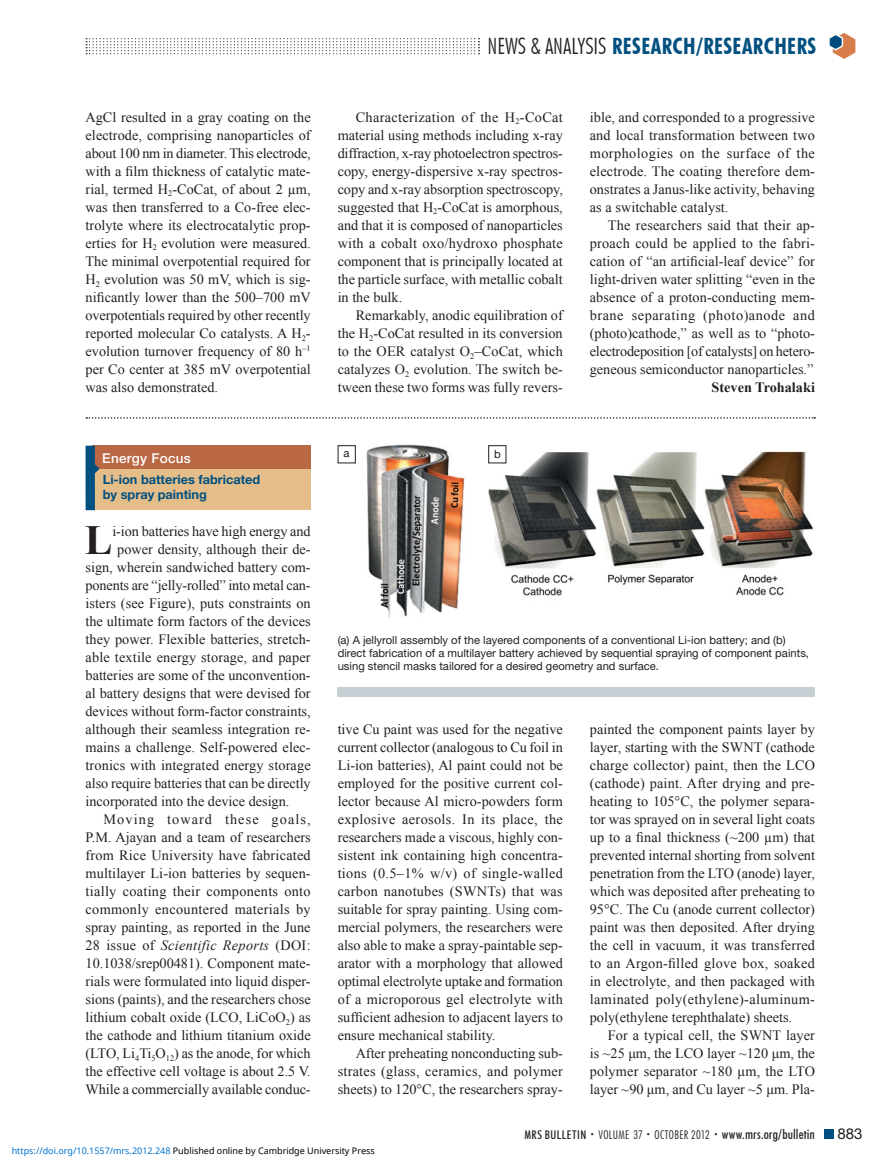
<style>
.page{position:relative;width:878px;height:1175px;background:#fff}
.page>*{position:absolute;margin:0;border:0;box-sizing:border-box;transform-origin:0 0}
.t1{font:700 41.4px "Times New Roman";color:#231f20}
.t2{font:700 condensed 22.5px "Futura BT";letter-spacing:.02em;color:#005080}
.t3{font:15px "Helvetica Neue LT Std";color:#231f20}
.t4{font:14.25px/18px "Times New Roman";color:#231f20;text-align:justify}
.t5{font:14.25px "Times New Roman";letter-spacing:.02em;color:#231f20}
.t6{font:italic 14.25px "Times New Roman";letter-spacing:.02em;color:#231f20}
.t7{font:14.25px "Times New Roman";letter-spacing:.025em;color:#231f20}
.t8{font:14.25px "Times New Roman";letter-spacing:.075em;color:#231f20}
.t9{font:700 14.25px "Times New Roman";color:#231f20}
.t10{font:500 condensed 13.5px "Futura BT";letter-spacing:.01em;color:#231f20}
.t11{font:500 13.5px "Helvetica Neue LT Std";letter-spacing:.02em;color:#fff}
.t12{font:700 12.75px/15px "Helvetica Neue LT Std";color:#005080}
.t13{font:11.25px/12.8px "Helvetica Neue LT Std";color:#231f20}
.t14{font:9px "Noto Sans";color:#000}
.s1{font-weight:300;color:#231f20}
.s2{font-style:normal}
.s3{font-size:12px}
.s4{font-weight:300;font-size:7.5px}
.s5{font-weight:300;font-size:12px}
.s6{color:#0172cf}
</style>
<div class="page">
<div style="left:824px;top:1130px;width:9px;height:8px;background:#005080"></div>
<svg style="left:86px;top:38px;width:393px;height:16px"></svg>
<svg style="left:829px;top:33px;width:26px;height:26px"></svg>
<svg style="left:86px;top:417px;width:729px;height:1px"></svg>
<div style="left:93px;top:446px;width:217px;height:64px;background:#e4bd89"></div>
<div style="left:92px;top:446px;width:218px;height:23px;background:#b96843"></div>
<svg style="left:86px;top:446px;width:14px;height:64px"></svg>
<img style="left:345px;top:444px;width:469px;height:173px">
<div style="left:338px;top:445px;width:18px;height:18px;border:1px solid #231f20"></div>
<div style="left:488px;top:445px;width:18px;height:18px;border:1px solid #231f20"></div>
<div style="left:338px;top:688px;width:476px;height:9px;background:#c4ced3"></div>
<h2 class="t2" style="left:487px;top:32px;width:330px"><span class="s1">NEWS &amp; ANALYSIS</span> RESEARCH/RESEARCHERS</h2>
<p class="t4" style="left:85px;top:108px;width:227px">AgCl resulted in a gray coating on the electrode, comprising nanoparticles of about 100 nm in diameter. This electrode, with a film thickness of catalytic mate&shy;rial, termed H<sub>2</sub>-CoCat, of about 2 μm, was then transferred to a Co-free elec&shy;trolyte where its electrocatalytic prop&shy;erties for H<sub>2</sub> evolution were measured.<br>The minimal overpotential required for H<sub>2</sub> evolution was 50 mV, which is sig&shy;nificantly lower than the 500–700 mV overpotentials required by other recently reported molecular Co catalysts. A H<sub>2</sub>- evolution turnover frequency of 80 h<sup>–1 </sup>per Co center at 385 mV overpotential was also demonstrated.</p>
<p class="t4" style="left:337px;top:108px;width:227px;text-indent:18px">Characterization of the H<sub>2</sub>-CoCat material using methods including x-ray diffraction, x-ray photoelectron spectros&shy;copy, energy-dispersive x-ray spectros&shy;copy and x-ray absorption spectroscopy, suggested that H<sub>2</sub>-CoCat is amorphous, and that it is composed of nanoparticles with a cobalt oxo/hydroxo phosphate component that is principally located at the particle surface, with metallic cobalt in the bulk.</p>
<p class="t4" style="left:337px;top:306px;width:227px;text-indent:18px">Remarkably, anodic equilibration of the H<sub>2</sub>-CoCat resulted in its conversion to the OER catalyst O<sub>2</sub>–CoCat, which catalyzes O<sub>2</sub> evolution. The switch be&shy;tween these two forms was fully revers-</p>
<p class="t11" style="left:102px;top:453px;width:90px">Energy Focus</p>
<p class="t12" style="left:103px;top:473px;width:159px">Li-ion batteries fabricated by spray painting</p>
<p class="t13" style="left:343px;top:448px;width:8px">a</p>
<p class="t13" style="left:494px;top:449px;width:8px">b</p>
<p class="t4" style="left:589px;top:108px;width:227px">ible, and corresponded to a progressive and local transformation between two morphologies on the surface of the electrode. The coating therefore dem&shy;onstrates a Janus-like activity, behaving as a switchable catalyst.</p>
<p class="t4" style="left:589px;top:216px;width:227px;text-indent:18px">The researchers said that their ap&shy;proach could be applied to the fabri&shy;cation of “an artificial-leaf device” for light-driven water splitting “even in the absence of a proton-conducting mem&shy;brane separating (photo)anode and (photo)cathode,” as well as to “photo&shy;electrodeposition [of catalysts] on hetero&shy;geneous semiconductor nanoparticles.”</p>
<p class="t9" style="left:711px;top:379px;width:105px">Steven Trohalaki</p>
<h1 class="t1" style="left:85px;top:517px;width:29px">L</h1>
<p class="t4" style="left:112px;top:522px;width:200px">i-ion batteries have high energy and</p>
<p class="t4" style="left:117px;top:540px;width:195px">power density, although their de-</p>
<p class="t4" style="left:86px;top:558px;width:227px">sign, wherein sandwiched battery com-</p>
<p class="t4" style="left:86px;top:576px;width:227px">ponents are “jelly-rolled” into metal can-</p>
<p class="t4" style="left:86px;top:594px;width:227px">isters (see Figure), puts constraints on</p>
<p class="t4" style="left:86px;top:612px;width:227px">the ultimate form factors of the devices</p>
<p class="t4" style="left:86px;top:630px;width:227px">they power. Flexible batteries, stretch-</p>
<p class="t4" style="left:86px;top:648px;width:227px">able textile energy storage, and paper</p>
<p class="t4" style="left:86px;top:666px;width:227px">batteries are some of the unconvention-</p>
<p class="t4" style="left:86px;top:684px;width:227px">al battery designs that were devised for</p>
<p class="t4" style="left:86px;top:702px;width:227px">devices without form-factor constraints,</p>
<p class="t4" style="left:86px;top:720px;width:227px">although their seamless integration re-</p>
<p class="t4" style="left:86px;top:738px;width:227px">mains a challenge. Self-powered elec-</p>
<p class="t4" style="left:86px;top:756px;width:227px">tronics with integrated energy storage</p>
<p class="t4" style="left:86px;top:774px;width:227px">also require batteries that can be directly</p>
<p class="t4" style="left:86px;top:792px;width:205px">incorporated into the device design.</p>
<p class="t8" style="left:104px;top:811px;width:209px">Moving toward these goals,</p>
<p class="t4" style="left:86px;top:828px;width:227px">P.M. Ajayan and a team of researchers</p>
<p class="t4" style="left:86px;top:846px;width:227px">from Rice University have fabricated</p>
<p class="t4" style="left:86px;top:864px;width:227px">multilayer Li-ion batteries by sequen-</p>
<p class="t5" style="left:86px;top:883px;width:227px">tially coating their components onto</p>
<p class="t7" style="left:86px;top:901px;width:227px">commonly encountered materials by</p>
<p class="t4" style="left:86px;top:918px;width:226px">spray painting, as reported in the June</p>
<p class="t6" style="left:86px;top:937px;width:227px"><span class="s2">28 issue of</span> Scientific Reports <span class="s2">(DOI:</span></p>
<p class="t4" style="left:86px;top:954px;width:227px">10.1038/srep00481). Component mate-</p>
<p class="t4" style="left:86px;top:972px;width:227px">rials were formulated into liquid disper-</p>
<p class="t4" style="left:86px;top:990px;width:226px">sions (paints), and the researchers chose</p>
<p class="t4" style="left:86px;top:1008px;width:226px">lithium cobalt oxide (LCO, LiCoO<sub>2</sub>) as</p>
<p class="t4" style="left:85px;top:1026px;width:227px">the cathode and lithium titanium oxide</p>
<p class="t4" style="left:85px;top:1044px;width:227px">(LTO, Li<sub>4</sub>Ti<sub>5</sub>O<sub>12</sub>) as the anode, for which</p>
<p class="t4" style="left:85px;top:1062px;width:227px">the effective cell voltage is about 2.5 V.</p>
<p class="t4" style="left:85px;top:1080px;width:227px">While a commercially available conduc-</p>
<p class="t13" style="left:338px;top:635px;width:473px">(a) A jellyroll assembly of the layered components of a conventional Li-ion battery; and (b) direct fabrication of a multilayer battery achieved by sequential spraying of component paints, using stencil masks tailored for a desired geometry and surface.</p>
<p class="t4" style="left:337px;top:720px;width:227px">tive Cu paint was used for the negative current collector (analogous to Cu foil in Li-ion batteries), Al paint could not be employed for the positive current col&shy;lector because Al micro-powders form explosive aerosols. In its place, the researchers made a viscous, highly con&shy;sistent ink containing high concentra&shy;tions (0.5–1% w/v) of single-walled carbon nanotubes (SWNTs) that was suitable for spray painting. Using com&shy;mercial polymers, the researchers were also able to make a spray-paintable sep&shy;arator with a morphology that allowed optimal electrolyte uptake and formation of a microporous gel electrolyte with sufficient adhesion to adjacent layers to ensure mechanical stability.</p>
<p class="t4" style="left:338px;top:1044px;width:227px;text-indent:18px">After preheating nonconducting sub&shy;strates (glass, ceramics, and polymer sheets) to 120°C, the researchers spray-</p>
<p class="t4" style="left:590px;top:720px;width:227px">painted the component paints layer by layer, starting with the SWNT (cathode charge collector) paint, then the LCO (cathode) paint. After drying and pre&shy;heating to 105°C, the polymer separa&shy;tor was sprayed on in several light coats up to a final thickness (~200 μm) that prevented internal shorting from solvent penetration from the LTO (anode) layer, which was deposited after preheating to 95°C. The Cu (anode current collector) paint was then deposited. After drying the cell in vacuum, it was transferred to an Argon-filled glove box, soaked in electrolyte, and then packaged with laminated poly(ethylene)-aluminum&shy;poly(ethylene terephthalate) sheets.</p>
<p class="t4" style="left:590px;top:1026px;width:227px;text-indent:18px">For a typical cell, the SWNT layer is ~25 μm, the LCO layer ~120 μm, the polymer separator ~180 μm, the LTO layer ~90 μm, and Cu layer ~5 μm. Pla-</p>
<p class="t10" style="left:524px;top:1126px;width:292px"><span class="s3">MRS BULLETIN</span> <span class="s4">•</span> <span class="s5">VOLUME 37</span> <span class="s4">•</span> <span class="s5">OCTOBER 2012</span> <span class="s4">•</span> www.mrs.org/bulletin</p>
<p class="t3" style="left:837px;top:1128px;width:27px">883</p>
<p class="t14" style="left:12px;top:1143px;width:364px"><span class="s6">https://doi.org/10.1557/mrs.2012.248</span> Published online by Cambridge University Press</p>
</div>
